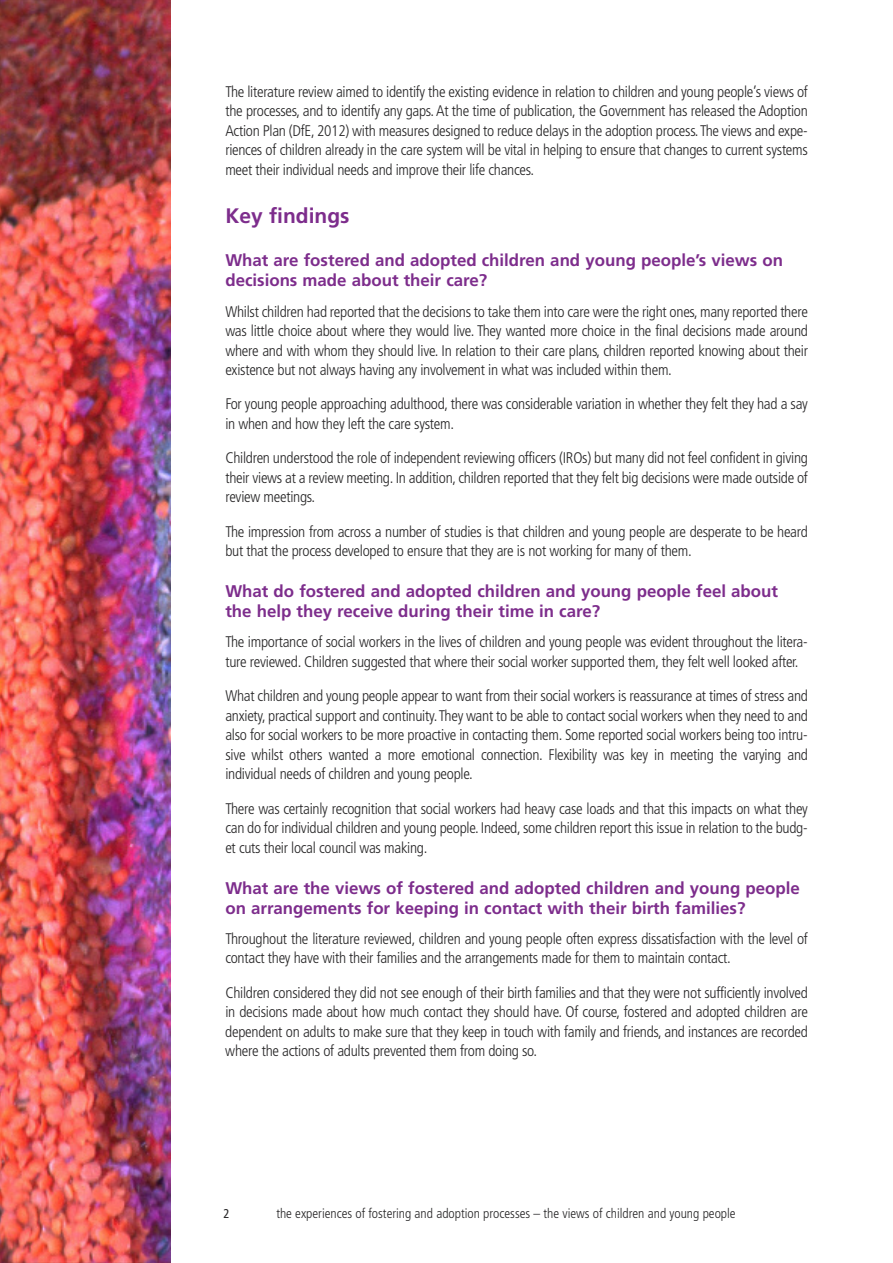
<style>
.page{position:relative;width:893px;height:1263px;background:#fff}
.page>*{position:absolute;margin:0;border:0;box-sizing:border-box;transform-origin:0 0}
.t1{font:700 21px "Frutiger";color:#7d2d8c}
.t2{font:700 16.8px/20.2px "Frutiger";color:#7d2d8c}
.t3{font:300 condensed 15.3px/19.5px "Frutiger";letter-spacing:-.02em;color:#272627;text-align:justify}
.t4{font:300 condensed 13.5px "Frutiger";color:#272627}
.t5{font:condensed 12.75px "Frutiger";color:#272627}
</style>
<div class="page">
<img style="left:0;top:0;width:170px;height:1263px">
<p class="t3" style="left:225px;top:83px;width:584px">The literature review aimed to identify the existing evidence in relation to children and young people’s views of the processes, and to identify any gaps.At the time of publication, the Government has released the Adoption Action Plan (DfE, 2012) with measures designed to reduce delays in the adoption process.The views and expe&shy;riences of children already in the care system will be vital in helping to ensure that changes to current systems meet their individual needs and improve their life chances.</p>
<h1 class="t1" style="left:225px;top:207px;width:126px">Key findings</h1>
<p class="t2" style="left:225px;top:251px;width:559px">What are fostered and adopted children and young people’s views on decisions made about their care?</p>
<p class="t3" style="left:225px;top:303px;width:584px">Whilst children had reported that the decisions to take them into care were the right ones, many reported there was little choice about where they would live. They wanted more choice in the final decisions made around where and with whom they should live. In relation to their care plans, children reported knowing about their existence but not always having any involvement in what was included within them.</p>
<p class="t3" style="left:225px;top:396px;width:584px">For young people approaching adulthood, there was considerable variation in whether they felt they had a say in when and how they left the care system.</p>
<p class="t3" style="left:225px;top:449px;width:584px">Children understood the role of independent reviewing officers (IROs) but many did not feel confident in giving their views at a review meeting. In addition, children reported that they felt big decisions were made outside of review meetings.</p>
<p class="t3" style="left:225px;top:523px;width:584px">The impression from across a number of studies is that children and young people are desperate to be heard but that the process developed to ensure that they are is not working for many of them.</p>
<p class="t2" style="left:225px;top:582px;width:554px">What do fostered and adopted children and young people feel about the help they receive during their time in care?</p>
<p class="t3" style="left:225px;top:634px;width:584px">The importance of social workers in the lives of children and young people was evident throughout the litera&shy;ture reviewed. Children suggested that where their social worker supported them, they felt well looked after.</p>
<p class="t3" style="left:225px;top:687px;width:584px">What children and young people appear to want from their social workers is reassurance at times of stress and anxiety, practical support and continuity.They want to be able to contact social workers when they need to and also for social workers to be more proactive in contacting them. Some reported social workers being too intru&shy;sive whilst others wanted a more emotional connection. Flexibility was key in meeting the varying and individual needs of children and young people.</p>
<p class="t3" style="left:225px;top:800px;width:584px">There was certainly recognition that social workers had heavy case loads and that this impacts on what they can do for individual children and young people. Indeed, some children report this issue in relation to the budg&shy;et cuts their local council was making.</p>
<p class="t2" style="left:225px;top:879px;width:576px">What are the views of fostered and adopted children and young people on arrangements for keeping in contact with their birth families?</p>
<p class="t3" style="left:225px;top:930px;width:584px">Throughout the literature reviewed, children and young people often express dissatisfaction with the level of contact they have with their families and the arrangements made for them to maintain contact.</p>
<p class="t3" style="left:225px;top:984px;width:584px">Children considered they did not see enough of their birth families and that they were not sufficiently involved in decisions made about how much contact they should have. Of course, fostered and adopted children are dependent on adults to make sure that they keep in touch with family and friends, and instances are recorded where the actions of adults prevented them from doing so.</p>
<p class="t5" style="left:223px;top:1208px;width:8px">2</p>
<p class="t4" style="left:276px;top:1208px;width:461px">the experiences of fostering and adoption processes – the views of children and young people</p>
</div>
